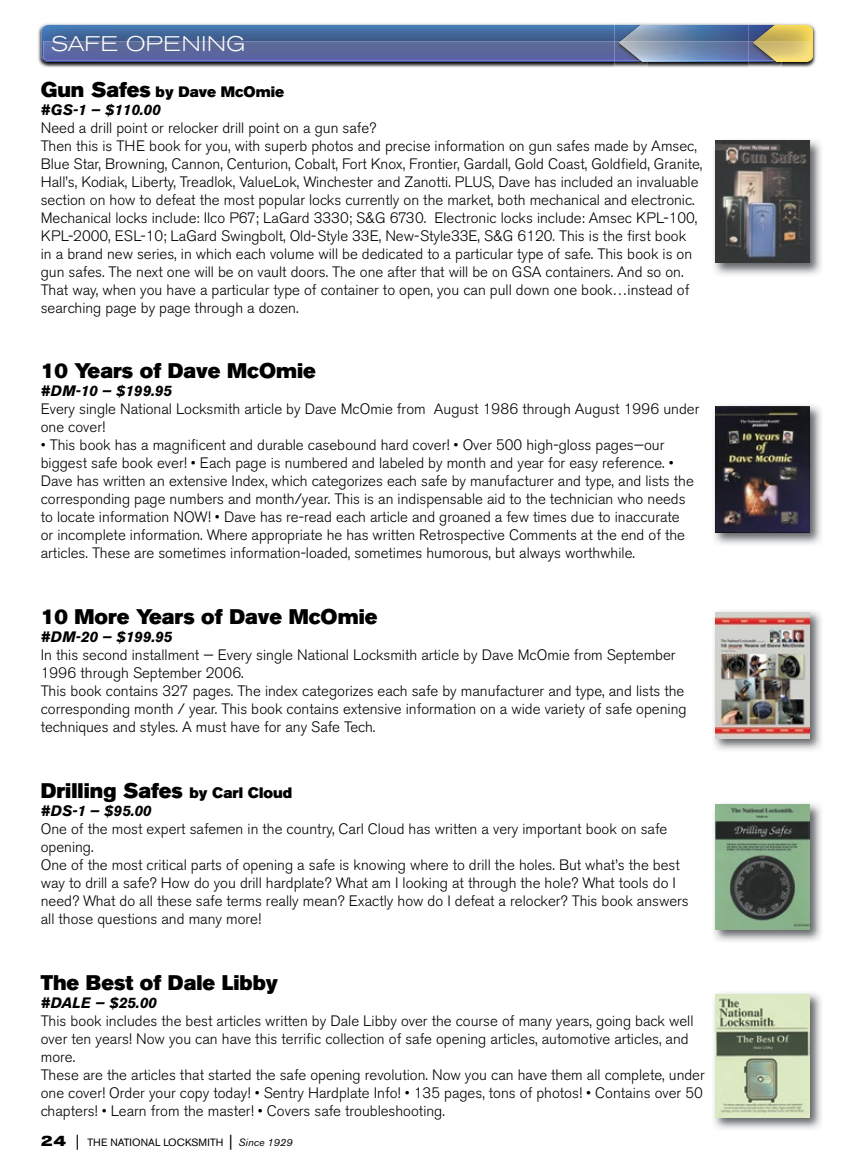
<style>
.page{position:relative;width:851px;height:1161px;background:#fff}
.page>*{position:absolute;margin:0;border:0;box-sizing:border-box;transform-origin:0 0}
.t1{font:21px "Akzidenz Grotesk BE Super";color:#000}
.t2{font:300 expanded 21px "Akzidenz Grotesk BE";letter-spacing:.02em;color:#fff}
.t3{font:300 15px/18px "Akzidenz Grotesk BE";color:#000}
.t4{font:italic 700 15px "Akzidenz Grotesk BE";letter-spacing:.02em;color:#000}
.t5{font:15px "Akzidenz Grotesk BE Super";color:#000}
.t6{font:10.5px "Akzidenz Grotesk BE";color:#000}
.s1{font-size:21px}
.s2{font-size:15px}
.s3{font-weight:700;font-stretch:expanded;font-size:15px}
.s4{font-style:italic}
</style>
<div class="page">
<img style="left:38px;top:25px;width:778px;height:43px">
<svg style="left:41px;top:60px;width:573px;height:2px"></svg>
<img style="left:614px;top:62px;width:33px;height:6px">
<img style="left:614px;top:60px;width:26px;height:2px">
<img style="left:748px;top:62px;width:33px;height:6px">
<svg style="left:640px;top:60px;width:172px;height:2px"></svg>
<img style="left:41px;top:25px;width:573px;height:35px">
<img style="left:614px;top:25px;width:7px;height:16px">
<img style="left:621px;top:25px;width:132px;height:16px">
<img style="left:753px;top:25px;width:59px;height:35px">
<img style="left:43px;top:41px;width:576px;height:19px">
<img style="left:619px;top:41px;width:134px;height:19px">
<img style="left:753px;top:41px;width:58px;height:19px">
<img style="left:714px;top:140px;width:108px;height:135px">
<img style="left:715px;top:141px;width:94px;height:122px">
<img style="left:714px;top:405px;width:108px;height:140px">
<img style="left:715px;top:407px;width:94px;height:125px">
<img style="left:714px;top:611px;width:108px;height:139px">
<img style="left:715px;top:612px;width:94px;height:126px">
<img style="left:714px;top:803px;width:108px;height:138px">
<img style="left:715px;top:804px;width:94px;height:126px">
<img style="left:714px;top:993px;width:108px;height:136px">
<img style="left:715px;top:994px;width:94px;height:124px">
<h1 class="t2" style="left:51px;top:32px;width:195px">SAFE OPENING</h1>
<p class="t5" style="left:41px;top:83px;width:245px"><span class="s1">Gun Safes</span> by Dave McOmie</p>
<p class="t4" style="left:41px;top:101px;width:121px">#GS-1 — $110.00</p>
<p class="t3" style="left:41px;top:119px;width:663px">Need a drill point or relocker drill point on a gun safe?<br>Then this is THE book for you, with superb photos and precise information on gun safes made by Amsec, Blue Star, Browning, Cannon, Centurion, Cobalt, Fort Knox, Frontier, Gardall, Gold Coast, Goldfield, Granite, Hall’s, Kodiak, Liberty, Treadlok, ValueLok, Winchester and Zanotti. PLUS, Dave has included an invaluable section on how to defeat the most popular locks currently on the market, both mechanical and electronic.<br>Mechanical locks include: Ilco P67; LaGard 3330; S&amp;G 6730. Electronic locks include: Amsec KPL-100, KPL-2000, ESL-10; LaGard Swingbolt, Old-Style 33E, New-Style33E, S&amp;G 6120. This is the first book<br>in a brand new series, in which each volume will be dedicated to a particular type of safe. This book is on gun safes. The next one will be on vault doors. The one after that will be on GSA containers. And so on.<br>That way, when you have a particular type of container to open, you can pull down one book…instead of searching page by page through a dozen.</p>
<h1 class="t1" style="left:41px;top:359px;width:277px">10 Years of Dave McOmie</h1>
<p class="t4" style="left:41px;top:382px;width:133px">#DM-10 — $199.95</p>
<p class="t3" style="left:41px;top:401px;width:660px">Every single National Locksmith article by Dave McOmie from August 1986 through August 1996 under one cover!</p>
<p class="t3" style="left:41px;top:437px;width:654px">• This book has a magnificent and durable casebound hard cover! • Over 500 high-gloss pages—our biggest safe book ever! • Each page is numbered and labeled by month and year for easy reference. • Dave has written an extensive Index, which categorizes each safe by manufacturer and type, and lists the corresponding page numbers and month/year. This is an indispensable aid to the technician who needs to locate information NOW! • Dave has re-read each article and groaned a few times due to inaccurate or incomplete information. Where appropriate he has written Retrospective Comments at the end of the articles. These are sometimes information-loaded, sometimes humorous, but always worthwhile.</p>
<h1 class="t1" style="left:41px;top:605px;width:338px">10 More Years of Dave McOmie</h1>
<p class="t4" style="left:41px;top:628px;width:133px">#DM-20 — $199.95</p>
<p class="t3" style="left:41px;top:646px;width:647px">In this second installment — Every single National Locksmith article by Dave McOmie from September 1996 through September 2006.<br>This book contains 327 pages. The index categorizes each safe by manufacturer and type, and lists the corresponding month / year. This book contains extensive information on a wide variety of safe opening techniques and styles. A must have for any Safe Tech.</p>
<h1 class="t1" style="left:41px;top:778px;width:253px">Drilling Safes <span class="s2">by Carl Cloud</span></h1>
<p class="t4" style="left:41px;top:802px;width:112px">#DS-1 — $95.00</p>
<p class="t3" style="left:41px;top:820px;width:649px">One of the most expert safemen in the country, Carl Cloud has written a very important book on safe opening.<br>One of the most critical parts of opening a safe is knowing where to drill the holes. But what’s the best way to drill a safe? How do you drill hardplate? What am I looking at through the hole? What tools do I need? What do all these safe terms really mean? Exactly how do I defeat a relocker? This book answers all those questions and many more!</p>
<h1 class="t1" style="left:41px;top:970px;width:239px">The Best of Dale Libby</h1>
<p class="t4" style="left:41px;top:993px;width:118px">#DALE — $25.00</p>
<p class="t3" style="left:41px;top:1012px;width:665px">This book includes the best articles written by Dale Libby over the course of many years, going back well over ten years! Now you can have this terrific collection of safe opening articles, automotive articles, and more.<br>These are the articles that started the safe opening revolution. Now you can have them all complete, under one cover! Order your copy today! • Sentry Hardplate Info! • 135 pages, tons of photos! • Contains over 50 chapters! • Learn from the master! • Covers safe troubleshooting.</p>
<p class="t6" style="left:40px;top:1136px;width:253px"><span class="s3">24</span> <span class="s2">|</span> THE NATIONAL LOCKSMITH <span class="s2">|</span> <span class="s4">Since 1929</span></p>
</div>
